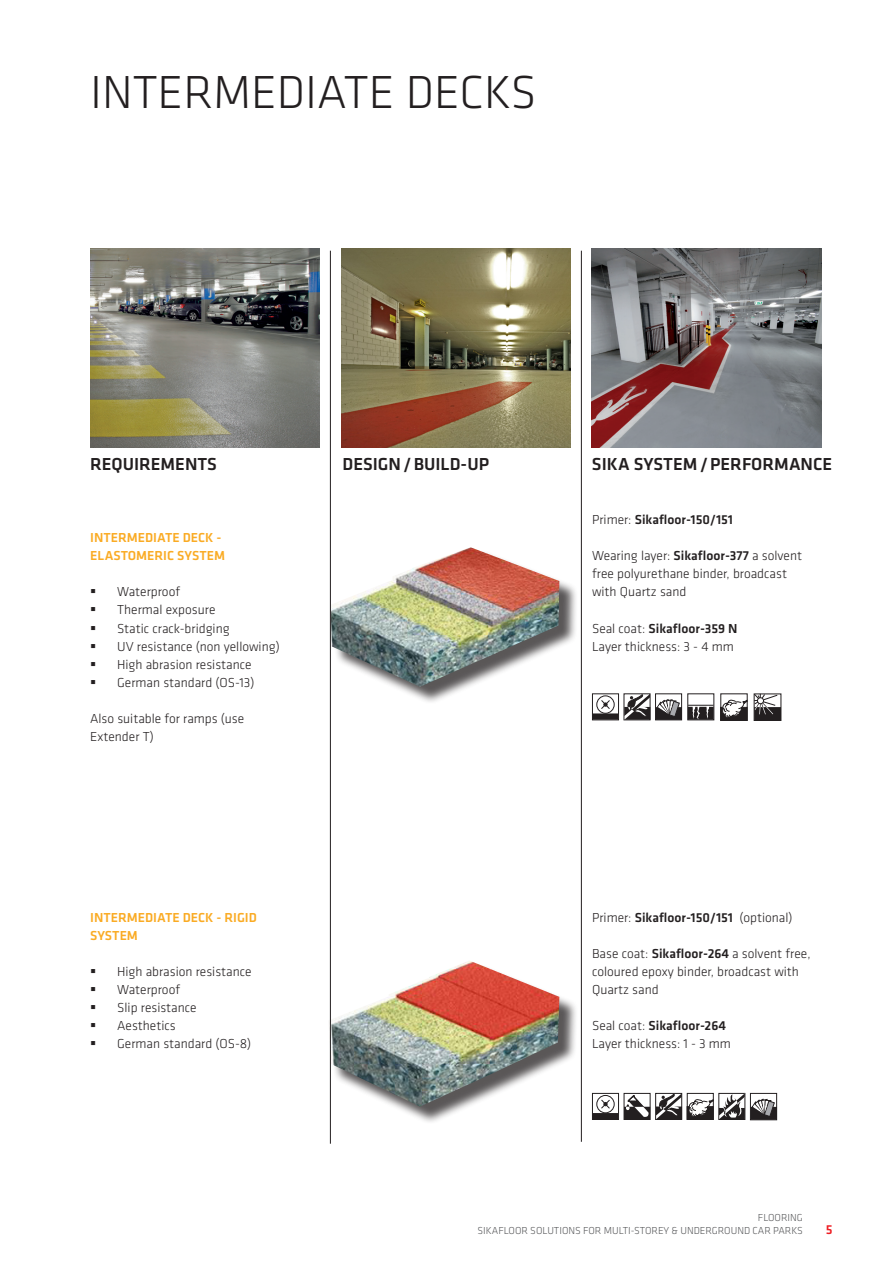
<style>
.page{position:relative;width:893px;height:1263px;background:#fff}
.page>*{position:absolute;margin:0;border:0;box-sizing:border-box;transform-origin:0 0}
.Heading{font:300 48px "Klavika";color:#231f20}
.Sub-title_2{font:500 18px "Klavika";color:#231f20}
.t1{font:300 13.5px/18px "Klavika";color:#231f20}
.t2{font:500 13.5px "Klavika";color:#231f20}
.t3{font:500 13.5px/18px "Klavika";color:#faab24}
.t4{font:500 13.5px "Klavika";color:#ee1d23}
.t5{font:300 10.5px/12.6px "Klavika";color:#57585a;text-align:right}
.s1{font-weight:300}
.s2{font-weight:500}
</style>
<div class="page">
<img style="left:90px;top:249px;width:230px;height:199px">
<img style="left:592px;top:249px;width:230px;height:199px">
<svg style="left:624px;top:694px;width:26px;height:26px"></svg>
<div style="left:655px;top:693px;width:27px;height:27px;border:1px solid #231f20"></div>
<div style="left:656px;top:707px;width:26px;height:13px;background:#231f20"></div>
<svg style="left:656px;top:698px;width:24px;height:18px"></svg>
<svg style="left:598px;top:697px;width:15px;height:15px"></svg>
<div style="left:592px;top:693px;width:27px;height:27px;border:1px solid #231f20"></div>
<div style="left:592px;top:713px;width:26px;height:7px;background:#231f20"></div>
<div style="left:596px;top:695px;width:19px;height:19px;border:1px solid #231f20;border-radius:50%"></div>
<svg style="left:600px;top:699px;width:11px;height:11px"></svg>
<svg style="left:688px;top:705px;width:26px;height:15px"></svg>
<img style="left:341px;top:249px;width:230px;height:199px">
<div style="left:333px;top:550px;width:245px;height:155px;background:#231f20;opacity:.75"></div>
<img style="left:331px;top:547px;width:228px;height:140px">
<svg style="left:597px;top:1095px;width:17px;height:18px"></svg>
<div style="left:592px;top:1093px;width:27px;height:27px;border:1px solid #231f20"></div>
<div style="left:592px;top:1113px;width:26px;height:6px;background:#231f20"></div>
<div style="left:596px;top:1095px;width:19px;height:18px;border:1px solid #231f20;border-radius:50%"></div>
<svg style="left:600px;top:1098px;width:11px;height:12px"></svg>
<div style="left:624px;top:1093px;width:27px;height:27px;border:1px solid #231f20"></div>
<div style="left:624px;top:1107px;width:26px;height:12px;background:#231f20"></div>
<svg style="left:625px;top:1095px;width:25px;height:22px"></svg>
<div style="left:655px;top:1093px;width:27px;height:27px;border:1px solid #231f20"></div>
<svg style="left:656px;top:1093px;width:26px;height:26px"></svg>
<div style="left:687px;top:1093px;width:27px;height:27px;border:1px solid #231f20"></div>
<div style="left:687px;top:1106px;width:26px;height:13px;border:1px solid #231f20"></div>
<svg style="left:688px;top:1093px;width:57px;height:27px"></svg>
<div style="left:750px;top:1093px;width:27px;height:27px;border:1px solid #231f20"></div>
<div style="left:751px;top:1107px;width:26px;height:13px;background:#231f20"></div>
<svg style="left:751px;top:1098px;width:24px;height:18px"></svg>
<div style="left:331px;top:963px;width:247px;height:162px;background:#231f20;opacity:.75"></div>
<img style="left:329px;top:960px;width:230px;height:146px">
<svg style="left:754px;top:693px;width:27px;height:28px"></svg>
<div style="left:721px;top:707px;width:26px;height:13px;background:#231f20"></div>
<div style="left:720px;top:707px;width:27px;height:14px;border:1px solid #231f20"></div>
<svg style="left:722px;top:700px;width:26px;height:18px"></svg>
<hr style="left:330px;top:251px;width:1px;height:893px;background:#231f20">
<hr style="left:581px;top:251px;width:1px;height:891px;background:#231f20">
<p class="Heading" style="left:90px;top:66px;width:448px">INTERMEDIATE DECKS</p>
<p class="Sub-title_2" style="left:90px;top:454px;width:128px">REQUIREMENTS</p>
<p class="Sub-title_2" style="left:342px;top:454px;width:148px">DESIGN/BUILD-UP</p>
<p class="Sub-title_2" style="left:592px;top:454px;width:242px">SIKA SYSTEM/PERFORMANCE</p>
<p class="t3" style="left:90px;top:529px;width:136px">INTERMEDIATE DECK -<br>ELASTOMERIC SYSTEM</p>
<p class="t1" style="left:117px;top:583px;width:65px">Waterproof</p>
<p class="t1" style="left:117px;top:601px;width:100px">Thermal exposure</p>
<p class="t1" style="left:117px;top:619px;width:114px">Static crack-bridging</p>
<p class="t1" style="left:117px;top:637px;width:164px">UV resistance (non yellowing)</p>
<p class="t1" style="left:117px;top:655px;width:136px">High abrasion resistance</p>
<p class="t1" style="left:117px;top:673px;width:139px">German standard (OS-13)</p>
<p class="t1" style="left:90px;top:710px;width:156px">Also suitable for ramps (use</p>
<p class="t1" style="left:90px;top:728px;width:65px">Extender T)</p>
<p class="t3" style="left:90px;top:908px;width:168px">INTERMEDIATE DECK - RIGID<br>SYSTEM</p>
<p class="t1" style="left:117px;top:963px;width:136px">High abrasion resistance</p>
<p class="t1" style="left:117px;top:981px;width:65px">Waterproof</p>
<p class="t1" style="left:117px;top:999px;width:81px">Slip resistance</p>
<p class="t1" style="left:117px;top:1017px;width:60px">Aesthetics</p>
<p class="t1" style="left:117px;top:1035px;width:136px">German standard (OS-8)</p>
<p class="t2" style="left:592px;top:512px;width:143px"><span class="s1">Primer:</span> Sikafloor-150/151</p>
<p class="t1" style="left:592px;top:547px;width:212px">Wearing layer: <span class="s2">Sikafloor-377</span> a solvent free polyurethane binder, broadcast with Quartz sand</p>
<p class="t2" style="left:592px;top:621px;width:147px"><span class="s1">Seal coat:</span> Sikafloor-359 N</p>
<p class="t1" style="left:592px;top:637px;width:143px">Layer thickness: 3 - 4 mm</p>
<p class="t1" style="left:592px;top:908px;width:202px">Primer: <span class="s2">Sikafloor-150/151</span> (optional)</p>
<p class="t1" style="left:592px;top:945px;width:220px">Base coat: <span class="s2">Sikafloor-264</span> a solvent free, coloured epoxy binder, broadcast with<br>Quartz sand</p>
<p class="t2" style="left:592px;top:1018px;width:136px"><span class="s1">Seal coat:</span> Sikafloor-264</p>
<p class="t1" style="left:592px;top:1035px;width:140px">Layer thickness: 1 - 3 mm</p>
<p class="t5" style="left:477px;top:1212px;width:327px">FLOORING<br>SIKAFLOOR SOLUTIONS FOR MULTI-STOREY &amp; UNDERGROUND CAR PARKS</p>
<p class="t4" style="left:826px;top:1222px;width:8px">5</p>
</div>
